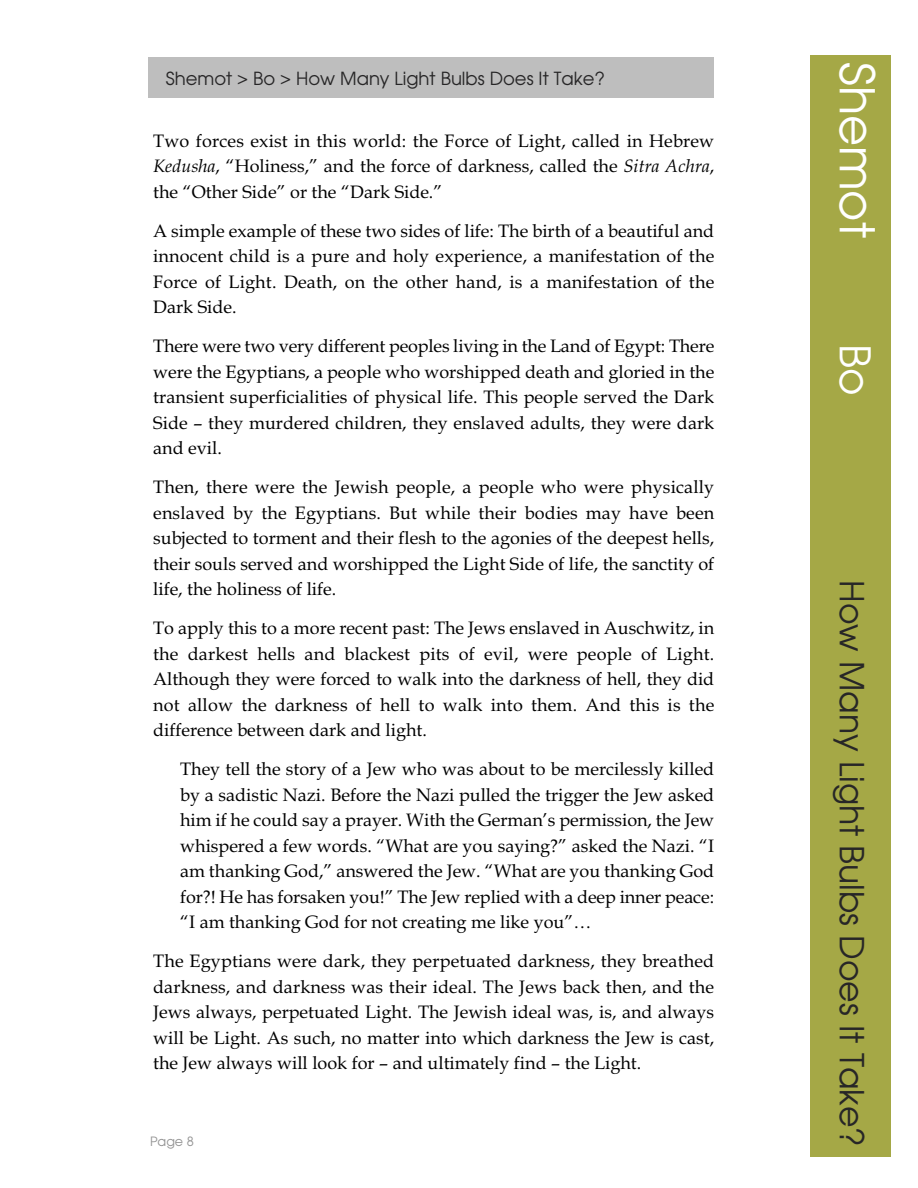
<style>
.page{position:relative;width:918px;height:1188px;background:#fff}
.page>*{position:absolute;margin:0;border:0;box-sizing:border-box;transform-origin:0 0}
.t1{font:47.7px "Avalon Plain";color:#fff}
.t2{font:42px "Avalon Plain";color:#fff}
.t3{font:33px "Avalon Plain";color:#272627}
.t4{font:18px/25.5px "Book Antiqua";color:#000;text-align:justify}
.t5{font:18px "Avalon Plain";color:#272627}
.t6{font:12.75px "Avalon Plain";color:#939393}
.s1{font-style:italic}
</style>
<div class="page">
<div style="left:810px;top:55px;width:81px;height:1101px;background:#a5a846"></div>
<div style="left:148px;top:57px;width:566px;height:41px;background:#bebebe"></div>
<p class="t5" style="left:166px;top:68px;width:441px">Shemot &gt; Bo &gt; How Many Light Bulbs Does It Take?</p>
<h1 class="t1" style="left:884px;top:62px;width:177px;rotate:90deg">Shemot</h1>
<p class="t4" style="left:153px;top:128px;width:563px">Two forces exist in this world: the Force of Light, called in Hebrew <span class="s1">Kedusha</span>, “Holiness,” and the force of darkness, called the <span class="s1">Sitra Achra</span>, the “Other Side” or the “Dark Side.”</p>
<p class="t4" style="left:153px;top:218px;width:563px">A simple example of these two sides of life: The birth of a beautiful and innocent child is a pure and holy experience, a manifestation of the Force of Light. Death, on the other hand, is a manifestation of the Dark Side.</p>
<p class="t4" style="left:153px;top:333px;width:563px">There were two very different peoples living in the Land of Egypt: There were the Egyptians, a people who worshipped death and gloried in the transient superficialities of physical life. This people served the Dark Side – they murdered children, they enslaved adults, they were dark and evil.</p>
<p class="t4" style="left:153px;top:474px;width:563px">Then, there were the Jewish people, a people who were physically enslaved by the Egyptians. But while their bodies may have been subjected to torment and their flesh to the agonies of the deepest hells, their souls served and worshipped the Light Side of life, the sanctity of life, the holiness of life.</p>
<p class="t4" style="left:153px;top:615px;width:563px">To apply this to a more recent past: The Jews enslaved in Auschwitz, in the darkest hells and blackest pits of evil, were people of Light.<br>Although they were forced to walk into the darkness of hell, they did not allow the darkness of hell to walk into them. And this is the difference between dark and light.</p>
<p class="t4" style="left:180px;top:756px;width:536px">They tell the story of a Jew who was about to be mercilessly killed by a sadistic Nazi. Before the Nazi pulled the trigger the Jew asked him if he could say a prayer. With the German’s permission, the Jew whispered a few words. “What are you saying?” asked the Nazi. “I am thanking God,” answered the Jew. “What are you thanking God for?! He has forsaken you!” The Jew replied with a deep inner peace: “I am thanking God for not creating me like you”…</p>
<p class="t4" style="left:153px;top:948px;width:563px">The Egyptians were dark, they perpetuated darkness, they breathed darkness, and darkness was their ideal. The Jews back then, and the Jews always, perpetuated Light. The Jewish ideal was, is, and always will be Light. As such, no matter into which darkness the Jew is cast, the Jew always will look for – and ultimately find – the Light.</p>
<h2 class="t2" style="left:879px;top:344px;width:53px;rotate:90deg">Bo</h2>
<h3 class="t3" style="left:871px;top:580px;width:568px;rotate:90deg">How Many Light Bulbs Does It Take?</h3>
<p class="t6" style="left:150px;top:1134px;width:45px">Page 8</p>
</div>
